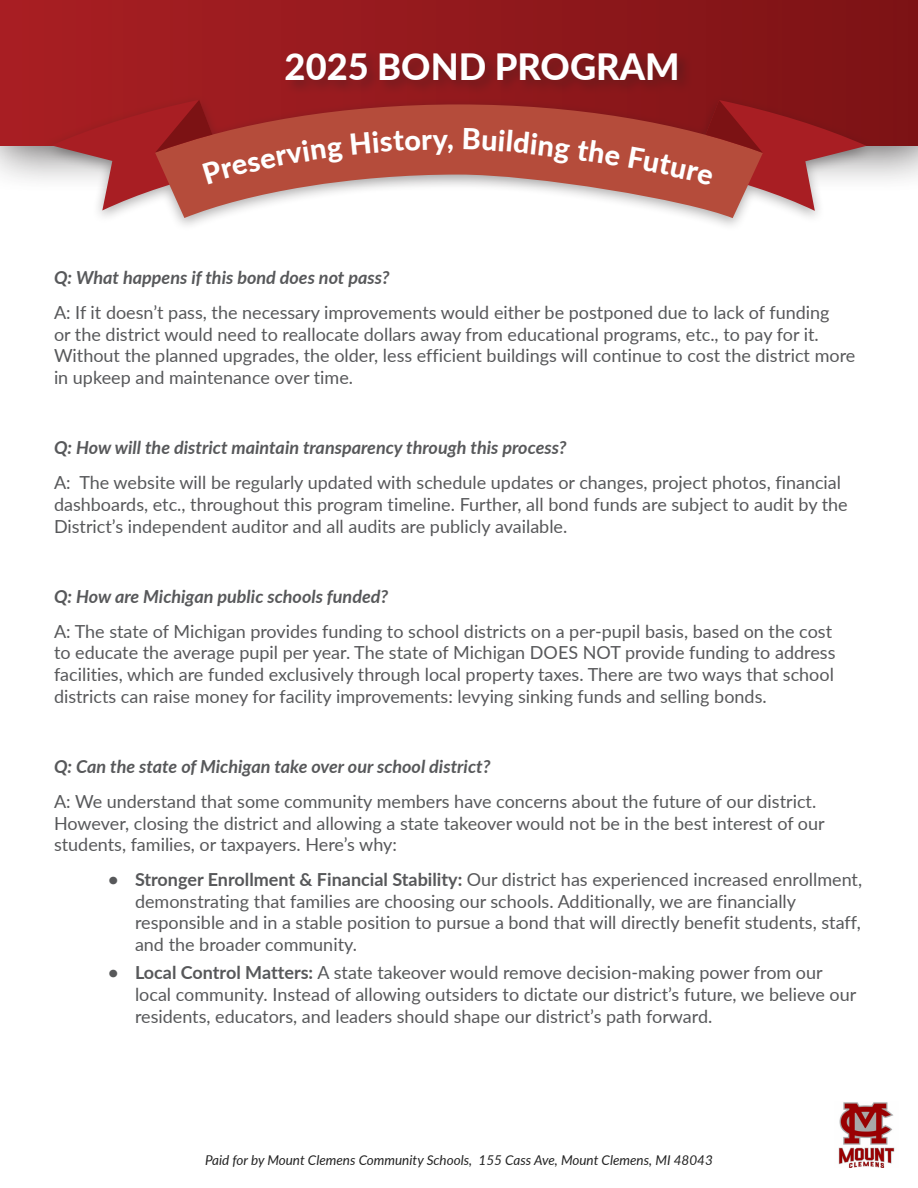
<style>
.page{position:relative;width:918px;height:1188px;background:#fff}
.page>*{position:absolute;margin:0;border:0;box-sizing:border-box;transform-origin:0 0}
.t1{font:800 36.15px "Lato";color:#fff}
.t2{font:800 28.8px "Lato";color:#fff}
.t3{font:18px/21.6px "Lato";color:#57585a}
.t4{font:italic 700 18px "Lato";color:#57585a}
.t5{font:italic 13.5px "Lato";color:#232323}
.s1{font-weight:700}
</style>
<div class="page">
<div style="left:0;top:0;width:918px;height:193px;background:#231f20;opacity:.75"></div>
<div style="left:0;top:0;width:918px;height:146px;background:linear-gradient(to right,#a91f24,#7c1315)"></div>
<div style="left:283px;top:49px;width:410px;height:46px;background:#231f20;opacity:.35"></div>
<div style="left:42px;top:93px;width:833px;height:139px;background:#231f20;opacity:.35"></div>
<svg style="left:155px;top:104px;width:608px;height:114px;fill:#b54c3b"></svg>
<img style="left:838px;top:1102px;width:57px;height:66px">
<svg style="left:51px;top:100px;width:293px;height:110px;background:#b65753"></svg>
<div style="left:351px;top:131px;width:97px;height:24px;background:#b54c3b"></div>
<div style="left:464px;top:128px;width:106px;height:36px;background:#b54c3b"></div>
<svg style="left:576px;top:140px;width:44px;height:26px"></svg>
<svg style="left:628px;top:100px;width:239px;height:111px;background:#ae514d"></svg>
<h1 class="t1" style="left:285px;top:40px;width:396px">2025 BOND PROGRAM</h1>
<h2 class="t2" style="left:447px;top:117px;width:9px">,</h2>
<p class="t4" style="left:54px;top:264px;width:337px">Q: What happens if this bond does not pass?</p>
<p class="t3" style="left:54px;top:301px;width:803px">A: If it doesn’t pass, the necessary improvements would either be postponed due to lack of funding<br>or the district would need to reallocate dollars away from educational programs, etc., to pay for it.<br>Without the planned upgrades, the older, less efficient buildings will continue to cost the district more in upkeep and maintenance over time.</p>
<p class="t4" style="left:54px;top:434px;width:514px">Q: How will the district maintain transparency through this process?</p>
<p class="t3" style="left:54px;top:471px;width:795px">A: The website will be regularly updated with schedule updates or changes, project photos, financial dashboards, etc., throughout this program timeline. Further, all bond funds are subject to audit by the<br>District’s independent auditor and all audits are publicly available.</p>
<p class="t4" style="left:54px;top:583px;width:336px">Q: How are Michigan public schools funded?</p>
<p class="t3" style="left:54px;top:620px;width:783px">A: The state of Michigan provides funding to school districts on a per-pupil basis, based on the cost to educate the average pupil per year. The state of Michigan DOES NOT provide funding to address facilities, which are funded exclusively through local property taxes. There are two ways that school districts can raise money for facility improvements: levying sinking funds and selling bonds.</p>
<p class="t4" style="left:54px;top:753px;width:438px">Q: Can the state of Michigan take over our school district?</p>
<p class="t3" style="left:54px;top:790px;width:772px">A: We understand that some community members have concerns about the future of our district.<br>However, closing the district and allowing a state takeover would not be in the best interest of our students, families, or taxpayers. Here’s why:</p>
<p class="t3" style="left:135px;top:868px;width:729px;text-indent:-27px"><span class="s1">• Stronger Enrollment &amp; Financial Stability:</span> Our district has experienced increased enrollment, demonstrating that families are choosing our schools. Additionally, we are financially responsible and in a stable position to pursue a bond that will directly benefit students, staff, and the broader community.</p>
<p class="t3" style="left:135px;top:961px;width:723px;text-indent:-27px"><span class="s1">• Local Control Matters:</span> A state takeover would remove decision-making power from our local community. Instead of allowing outsiders to dictate our district’s future, we believe our residents, educators, and leaders should shape our district’s path forward.</p>
<p class="t5" style="left:205px;top:1150px;width:509px">Paid for by Mount Clemens Community Schools, 155 Cass Ave, Mount Clemens, MI 48043</p>
</div>
